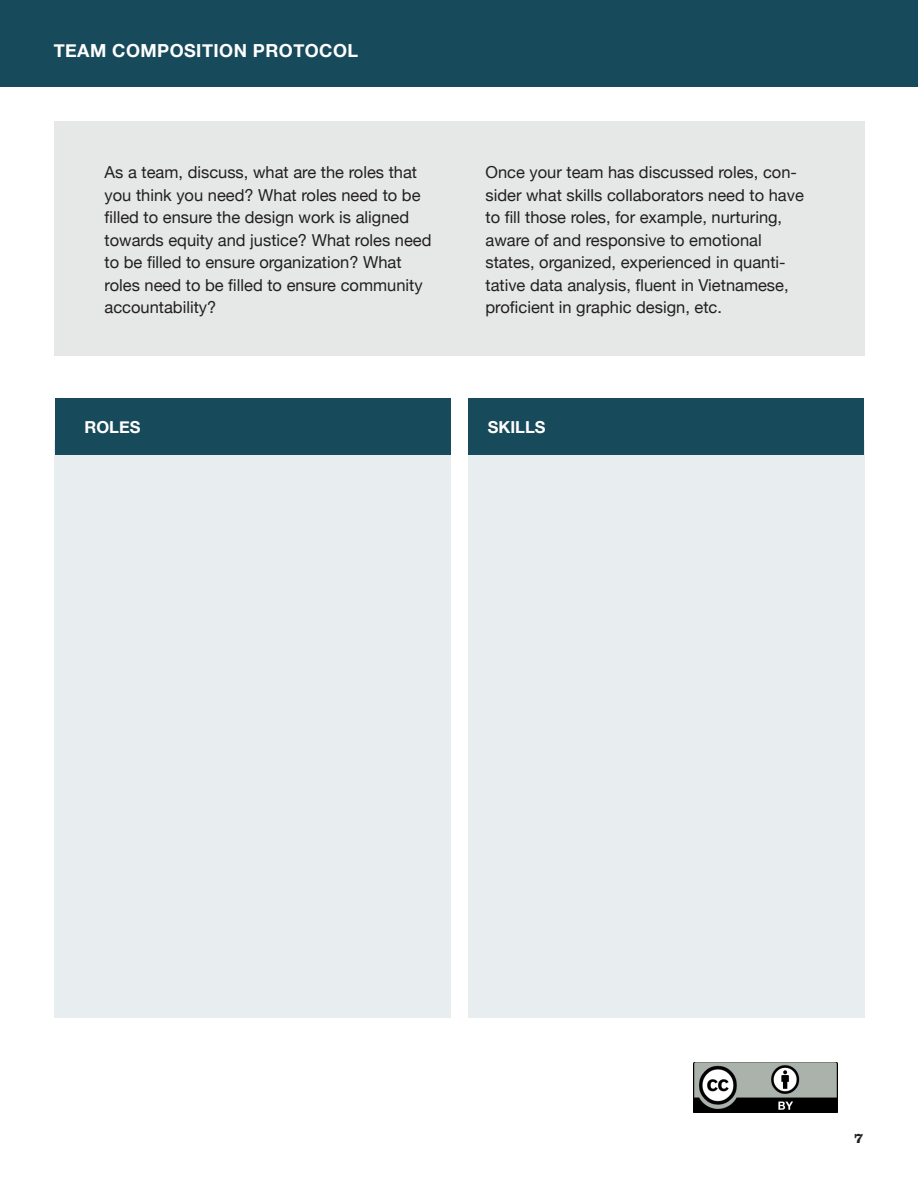
<style>
.page{position:relative;width:918px;height:1188px;background:#fff}
.page>*{position:absolute;margin:0;border:0;box-sizing:border-box;transform-origin:0 0}
.t1{font:700 18px "Helvetica Neue";letter-spacing:.025em;color:#fff}
.Body_Copy{font:16.5px/22.5px "Helvetica Neue";color:#231f20}
.Headline___Small{font:700 16.5px "Helvetica Neue";color:#fff}
.t2{font:700 15px "Clarendon URW";color:#231f20}
</style>
<div class="page">
<div style="left:0;top:0;width:918px;height:86px;background:#174a5b"></div>
<img style="left:693px;top:1062px;width:145px;height:51px">
<div style="left:54px;top:440px;width:396px;height:578px;background:#e8edef"></div>
<div style="left:468px;top:440px;width:397px;height:578px;background:#e8edef"></div>
<div style="left:55px;top:398px;width:395px;height:56px;background:#174a5b"></div>
<div style="left:468px;top:398px;width:396px;height:56px;background:#174a5b"></div>
<div style="left:54px;top:122px;width:811px;height:234px;background:#e5e8e7"></div>
<p class="t1" style="left:54px;top:36px;width:306px">TEAM COMPOSITION PROTOCOL</p>
<p class="Body_Copy" style="left:105px;top:162px;width:329px">As a team, discuss, what are the roles that you think you need? What roles need to be filled to ensure the design work is aligned towards equity and justice? What roles need to be filled to ensure organization? What roles need to be filled to ensure community accountability?</p>
<p class="Body_Copy" style="left:485px;top:162px;width:320px">Once your team has discussed roles, con&shy;sider what skills collaborators need to have to fill those roles, for example, nurturing, aware of and responsive to emotional states, organized, experienced in quanti&shy;tative data analysis, fluent in Vietnamese, proficient in graphic design, etc.</p>
<p class="Headline___Small" style="left:84px;top:414px;width:57px">ROLES</p>
<p class="Headline___Small" style="left:488px;top:414px;width:59px">SKILLS</p>
<p class="t2" style="left:854px;top:1127px;width:11px">7</p>
</div>
